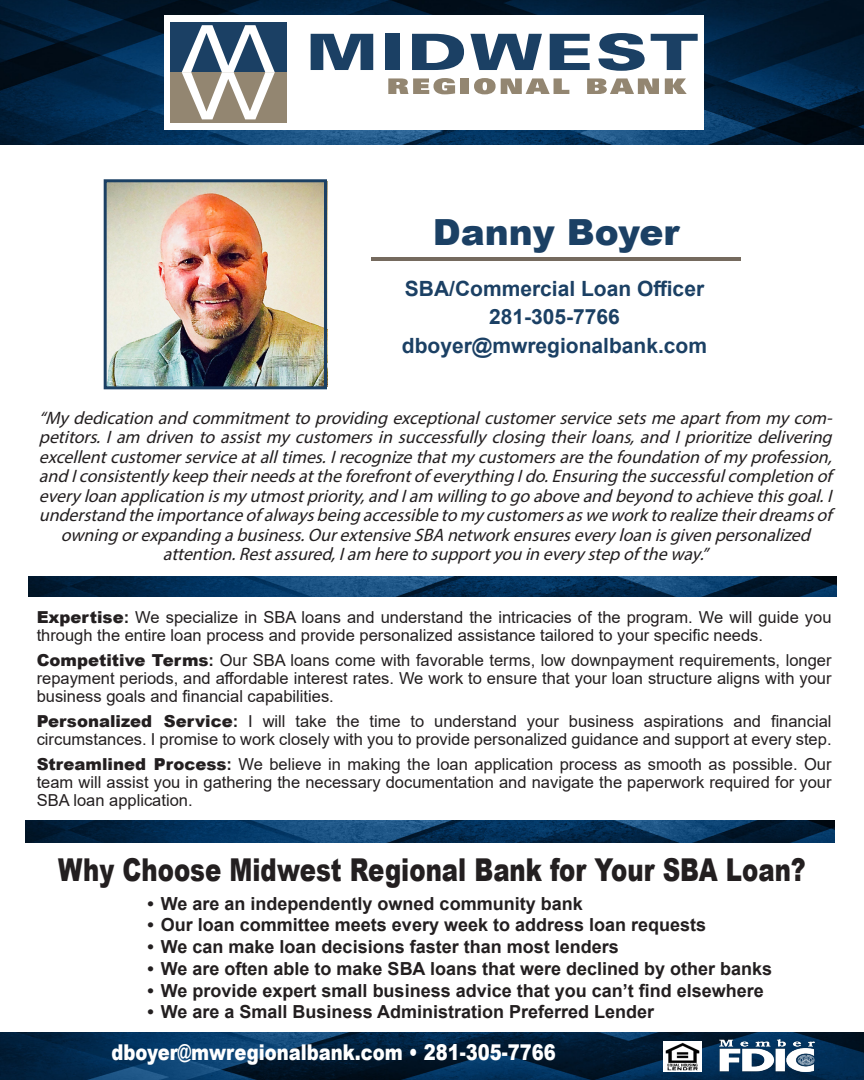
<style>
.page{position:relative;width:864px;height:1080px;background:#fff}
.page>*{position:absolute;margin:0;border:0;box-sizing:border-box;transform-origin:0 0}
.t1{font:900 36px "Arial";color:#1b4064}
.t2{font:900 31.5px "Arial";color:#231f20;scale:.77 1}
.t3{font:900 21.75px "Arial";color:#fff;scale:.83 1}
.t4{font:700 21px "Arial";color:#1b4064}
.t5{font:italic 18px/19.5px "Myriad Pro";color:#231f20;text-align:center}
.t6{font:700 18px "Arial";color:#231f20}
.t7{font:16.5px/18px "Arial";color:#231f20}
.s1{font-weight:900}
.s2{font-weight:700}
</style>
<div class="page">
<img style="left:0;top:1032px;width:864px;height:48px">
<img style="left:0;top:0;width:864px;height:145px">
<img style="left:663px;top:1041px;width:39px;height:30px">
<div style="left:164px;top:15px;width:540px;height:115px;background:#fff"></div>
<svg style="left:311px;top:34px;width:62px;height:36px"></svg>
<div style="left:386px;top:34px;width:14px;height:36px;background:#1b4064"></div>
<svg style="left:412px;top:34px;width:52px;height:36px"></svg>
<svg style="left:470px;top:34px;width:72px;height:36px"></svg>
<svg style="left:550px;top:34px;width:40px;height:36px"></svg>
<svg style="left:598px;top:33px;width:47px;height:38px"></svg>
<svg style="left:651px;top:34px;width:47px;height:36px"></svg>
<svg style="left:388px;top:78px;width:67px;height:16px"></svg>
<div style="left:461px;top:78px;width:8px;height:16px;background:#938671"></div>
<svg style="left:474px;top:78px;width:95px;height:16px"></svg>
<svg style="left:587px;top:78px;width:72px;height:16px"></svg>
<svg style="left:665px;top:78px;width:22px;height:16px"></svg>
<div style="left:171px;top:22px;width:116px;height:50px;background:#1b4064"></div>
<div style="left:171px;top:72px;width:116px;height:51px;background:#938671"></div>
<svg style="left:182px;top:25px;width:93px;height:94px"></svg>
<img style="left:719px;top:1040px;width:95px;height:32px">
<img style="left:108px;top:181px;width:220px;height:206px">
<hr style="left:372px;top:257px;width:369px;height:3px;background:#756a5e">
<img style="left:26px;top:821px;width:808px;height:21px">
<img style="left:28px;top:577px;width:808px;height:19px">
<div style="left:104px;top:179px;width:223px;height:210px;border:3px solid #1b4064"></div>
<p class="t1" style="left:433px;top:206px;width:248px">Danny Boyer</p>
<p class="t4" style="left:405px;top:274px;width:301px">SBA/Commercial Loan Officer</p>
<p class="t4" style="left:489px;top:302px;width:132px">281-305-7766</p>
<p class="t4" style="left:402px;top:331px;width:307px">dboyer@mwregionalbank.com</p>
<p class="t5" style="left:39px;top:408px;width:800px">“Mydedicationand commitmenttoprovidingexceptionalcustomerservicesetsmeapartfrom mycom&shy;petitors.Iam driventoassistmycustomersinsuccessfullyclosingtheirloans,and Iprioritizedelivering excellentcustomerserviceatalltimes.Irecognizethatmycustomersarethefoundationofmyprofession, and Iconsistentlykeep theirneedsattheforefrontofeverythingIdo.Ensuringthesuccessfulcompletionof everyloanapplicationismyutmostpriority,and Iam willingtogoaboveand beyond toachievethisgoal.I understand theimportanceofalwaysbeingaccessibletomycustomersasweworktorealizetheirdreamsof owningorexpandingabusiness.OurextensiveSBA networkensureseveryloanisgivenpersonalized</p>
<p class="t5" style="left:163px;top:544px;width:552px">attention.Restassured,Iam heretosupportyouineverystep oftheway.”</p>
<p class="t7" style="left:37px;top:608px;width:796px"><span class="s1">Expertise</span><span class="s2">:</span> We specialize in SBA loans and understand the intricacies of the program. We will guide you through the entire loan process and provide personalized assistance tailored to your specific needs.</p>
<p class="t7" style="left:37px;top:651px;width:796px;text-align:justify"><span class="s1">Competitive Terms</span><span class="s2">:</span> Our SBA loans come with favorable terms, low downpayment requirements, longer repayment periods, and affordable interest rates. We work to ensure that your loan structure aligns with your business goals and financial capabilities.</p>
<p class="t7" style="left:37px;top:712px;width:796px"><span class="s1">Personalized Service</span><span class="s2">:</span> I will take the time to understand your business aspirations and financial circumstances. I promise to work closely with you to provide personalized guidance and support at every step.</p>
<p class="t7" style="left:37px;top:755px;width:796px;text-align:justify"><span class="s1">Streamlined Process</span><span class="s2">:</span> We believe in making the loan application process as smooth as possible. Our team will assist you in gathering the necessary documentation and navigate the paperwork required for your SBA loan application.</p>
<p class="t2" style="left:58px;top:847px;width:972px">Why Choose Midwest Regional Bank for Your SBA Loan?</p>
<p class="t6" style="left:147px;top:890px;width:437px">• We are an independently owned community bank</p>
<p class="t6" style="left:147px;top:912px;width:560px">• Our loan committee meets every week to address loan requests</p>
<p class="t6" style="left:147px;top:934px;width:473px">• We can make loan decisions faster than most lenders</p>
<p class="t6" style="left:147px;top:956px;width:626px">• We are often able to make SBA loans that were declined by other banks</p>
<p class="t6" style="left:147px;top:977px;width:618px">• We provide expert small business advice that you can’t find elsewhere</p>
<p class="t6" style="left:147px;top:999px;width:508px">• We are a Small Business Administration Preferred Lender</p>
<p class="t3" style="left:111px;top:1037px;width:537px">dboyer@mwregionalbank.com • 281-305-7766</p>
</div>
